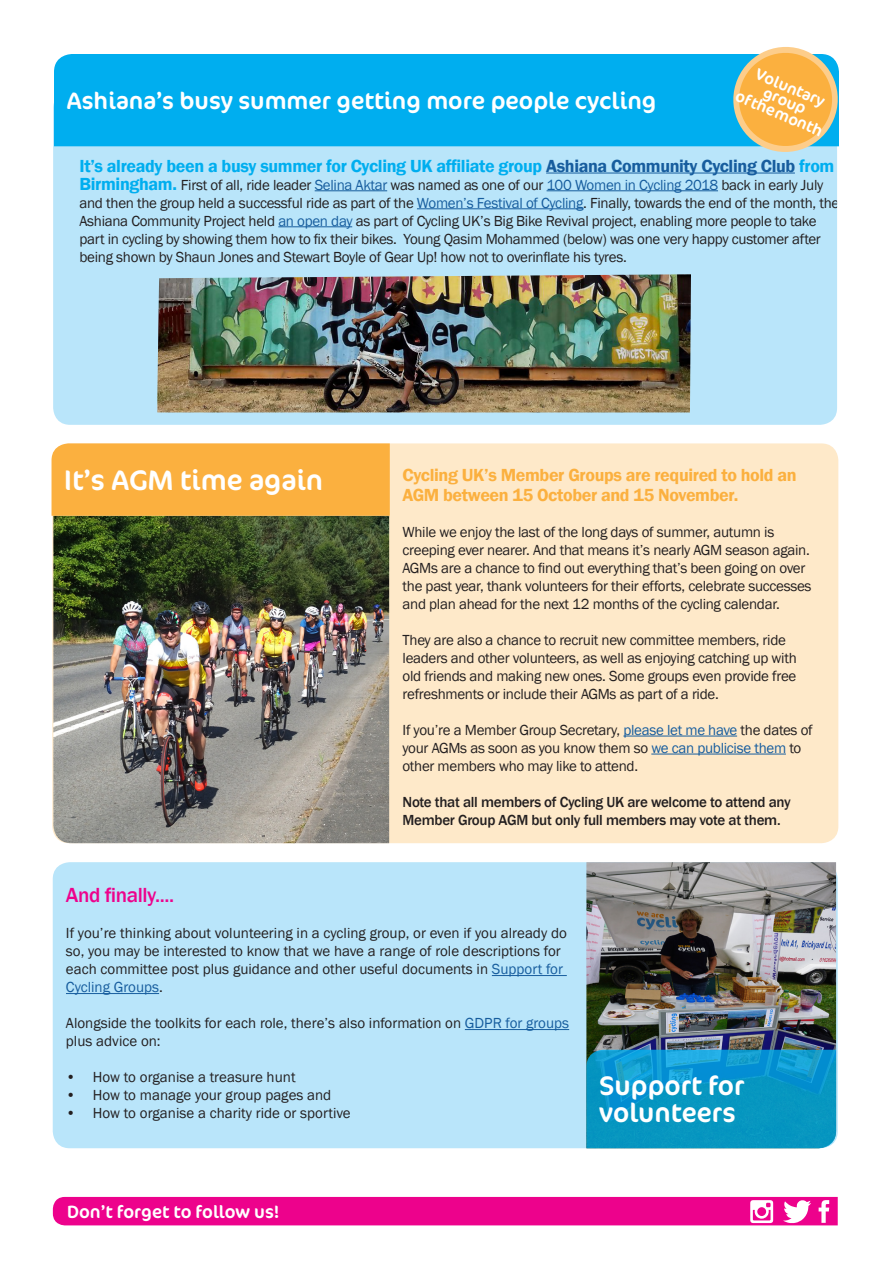
<style>
.page{position:relative;width:893px;height:1263px;background:#fff}
.page>*{position:absolute;margin:0;border:0;box-sizing:border-box;transform-origin:0 0}
.Body_copy{font:28.5px "Cocon";color:#fff}
.Body_copy-2{font:27px/27px "Cocon";color:#fff}
.Body_copy-3{font:24px "Cocon";color:#fff}
.Body_copy-4{font:500 21px "Franklin Gothic";letter-spacing:-.02em;color:#ed028c}
.Sub_heading_or_Intro{font:600 18px "Franklin Gothic";letter-spacing:-.02em;color:#00aeef}
.Sub_heading_or_Intro-2{font:600 18px/19.5px "Franklin Gothic";letter-spacing:-.02em;color:#fbb03f}
.Body_copy-5{font:18px "Cocon";color:#fff}
.Body_copy-6{font:16.05px "Cocon";color:#fff}
.Body_copy-7{font:15px/18px "Franklin Gothic";letter-spacing:-.02em;color:#231f20}
.Sub_heading_or_Intro-3{font:15px/18px "Franklin Gothic";letter-spacing:-.02em;color:#231f20}
.Body_copy-8{font:15px/18px "Franklin Gothic";color:#231f20}
.Body_copy-9{font:500 15px/18px "Franklin Gothic";letter-spacing:-.02em;color:#231f20}
.Sub_heading_or_Intro-4{font:15px "Franklin Gothic";color:#231f20}
.s1{color:#175d9e}
.s2{font-weight:600;font-size:18px;color:#00aeef}
</style>
<div class="page">
<div style="left:53px;top:1197px;width:785px;height:28px;background:#ed028c"></div>
<div style="left:52px;top:443px;width:786px;height:400px;background:#fee9c9;border-radius:17px"></div>
<hr style="left:623px;top:736px;width:114px;height:1px;background:#175d9e">
<hr style="left:651px;top:754px;width:135px;height:1px;background:#175d9e">
<img style="left:53px;top:516px;width:336px;height:327px">
<div style="left:52px;top:443px;width:338px;height:73px;background:#fbb03f"></div>
<div style="left:53px;top:862px;width:785px;height:286px;background:#b9e5fa;border-radius:17px"></div>
<img style="left:586px;top:862px;width:250px;height:188px">
<hr style="left:492px;top:975px;width:75px;height:1px;background:#175d9e">
<hr style="left:66px;top:993px;width:93px;height:1px;background:#175d9e">
<hr style="left:465px;top:1029px;width:104px;height:1px;background:#175d9e">
<svg style="left:586px;top:1050px;width:250px;height:98px;background:#0a97c7"></svg>
<div style="left:53px;top:91px;width:784px;height:334px;background:#b9e5fa;border-radius:17px"></div>
<hr style="left:546px;top:173px;width:249px;height:1px;background:#175d9e">
<hr style="left:315px;top:190px;width:72px;height:1px;background:#175d9e">
<hr style="left:547px;top:190px;width:171px;height:1px;background:#175d9e">
<hr style="left:417px;top:208px;width:166px;height:1px;background:#175d9e">
<hr style="left:278px;top:226px;width:74px;height:1px;background:#175d9e">
<img style="left:157px;top:274px;width:534px;height:138px">
<div style="left:54px;top:54px;width:672px;height:92px;background:#00aeef"></div>
<svg style="left:726px;top:47px;width:113px;height:105px;background:#caba7b"></svg>
<p class="Body_copy-3" style="left:67px;top:86px;width:591px">Ashiana’s busy summer getting more people cycling</p>
<p class="Body_copy-6" style="left:760px;top:64px;width:75px;rotate:23deg">Voluntary</p>
<p class="Body_copy-6" style="left:767px;top:83px;width:47px;rotate:23deg">group</p>
<p class="Body_copy-6" style="left:740px;top:86px;width:95px;rotate:23deg">of the month</p>
<p class="Sub_heading_or_Intro" style="left:80px;top:155px;width:756px">It’s already been a busy summer for Cycling UK affiliate group <span class="s1">Ashiana Community Cycling Club</span> from</p>
<p class="Sub_heading_or_Intro-3" style="left:80px;top:176px;width:761px"><span class="s2">Birmingham.</span> First of all, ride leader <span class="s1">Selina Aktar</span> was named as one of our <span class="s1">100 Women in Cycling 2018</span> back in early July and then the group held a successful ride as part of the <span class="s1">Women’s Festival of Cycling</span>. Finally, towards the end of the month, the Ashiana Community Project held <span class="s1">an open day</span> as part of Cycling UK’s Big Bike Revival project, enabling more people to take part in cycling by showing them how to fix their bikes. Young Qasim Mohammed (below) was one very happy customer after being shown by Shaun Jones and Stewart Boyle of Gear Up! how not to overinflate his tyres.</p>
<p class="Body_copy" style="left:64px;top:463px;width:260px">It’s AGM time again</p>
<p class="Sub_heading_or_Intro-2" style="left:403px;top:466px;width:396px">Cycling UK’s Member Groups are required to hold an<br>AGM between 15 October and 15 November.</p>
<p class="Body_copy-7" style="left:403px;top:523px;width:411px">While we enjoy the last of the long days of summer, autumn is creeping ever nearer. And that means it’s nearly AGM season again.<br>AGMs are a chance to find out everything that’s been going on over the past year, thank volunteers for their efforts, celebrate successes and plan ahead for the next 12 months of the cycling calendar.</p>
<p class="Body_copy-7" style="left:403px;top:631px;width:396px">They are also a chance to recruit new committee members, ride leaders and other volunteers, as well as enjoying catching up with old friends and making new ones. Some groups even provide free refreshments or include their AGMs as part of a ride.</p>
<p class="Body_copy-7" style="left:403px;top:721px;width:412px">If you’re a Member Group Secretary, <span class="s1">please let me have</span> the dates of your AGMs as soon as you know them so <span class="s1">we can publicise them</span> to other members who may like to attend.</p>
<p class="Body_copy-9" style="left:403px;top:793px;width:390px">Note that all members of Cycling UK are welcome to attend any<br>Member Group AGM but only full members may vote at them.</p>
<p class="Body_copy-4" style="left:66px;top:882px;width:110px">And finally....</p>
<p class="Body_copy-8" style="left:66px;top:925px;width:502px">If you’re thinking about volunteering in a cycling group, or even if you already do so, you may be interested to know that we have a range of role descriptions for each committee post plus guidance and other useful documents in <span class="s1">Support for Cycling Groups</span>.</p>
<p class="Body_copy-8" style="left:66px;top:1015px;width:505px">Alongside the toolkits for each role, there’s also information on <span class="s1">GDPR for groups </span>plus advice on:</p>
<p class="Sub_heading_or_Intro-4" style="left:66px;top:1068px;width:231px">• How to organise a treasure hunt</p>
<p class="Sub_heading_or_Intro-4" style="left:66px;top:1086px;width:267px">• How to manage your group pages and</p>
<p class="Sub_heading_or_Intro-4" style="left:66px;top:1104px;width:286px">• How to organise a charity ride or sportive</p>
<p class="Body_copy-2" style="left:599px;top:1073px;width:147px">Support for volunteers</p>
<p class="Body_copy-5" style="left:67px;top:1201px;width:214px">Don’t forget to follow us!</p>
</div>
